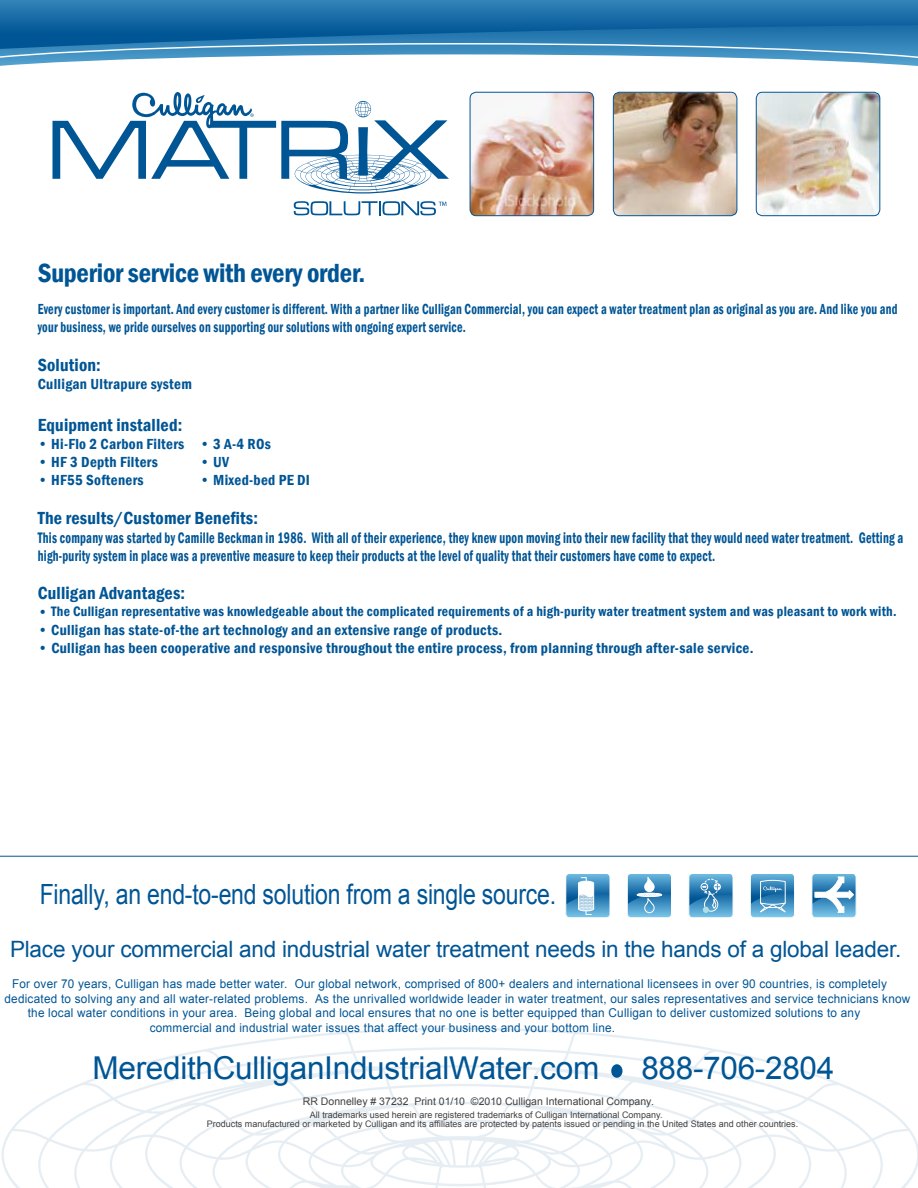
<style>
.page{position:relative;width:918px;height:1188px;background:#fff}
.page>*{position:absolute;margin:0;border:0;box-sizing:border-box;transform-origin:0 0}
.t1{font:31.5px "Arial";letter-spacing:-.01em;color:#005595}
.t2{font:27.9px "Arial";letter-spacing:-.01em;color:#005595;scale:.83 1}
.t3{font:600 condensed 27px "Franklin Gothic";letter-spacing:-.01em;color:#005595}
.t4{font:22.5px "Arial";letter-spacing:-.01em;color:#005595}
.t5{font:600 condensed 18px "Franklin Gothic";letter-spacing:.01em;color:#005595}
.t6{font:600 condensed 15.6px/18.8px "Franklin Gothic";letter-spacing:.02em;color:#005595;scale:.78 1}
.t7{font:600 condensed 15px "Franklin Gothic";letter-spacing:.02em;color:#005595}
.t8{font:600 condensed 15px/18px "Franklin Gothic";letter-spacing:.02em;color:#005595;scale:.8 1}
.t9{font:600 condensed 14.1px "Franklin Gothic";letter-spacing:.02em;color:#005595}
.t10{font:12.15px "Arial";letter-spacing:.02em;color:#005595}
.t11{font:10.5px "Arial";color:#414142}
.t12{font:9px/9px "Arial";color:#414142}
.s1{font-size:15px}
</style>
<div class="page">
<svg style="left:0;top:0;width:918px;height:25px;background:#2072ab"></svg>
<svg style="left:0;top:25px;width:918px;height:41px"></svg>
<img style="left:613px;top:92px;width:124px;height:124px">
<div style="left:613px;top:92px;width:124px;height:124px;border:1px solid #005595;border-radius:6px"></div>
<img style="left:470px;top:92px;width:124px;height:124px">
<div style="left:470px;top:92px;width:124px;height:124px;border:1px solid #005595;border-radius:6px"></div>
<img style="left:756px;top:92px;width:124px;height:124px">
<div style="left:756px;top:92px;width:124px;height:124px;border:1px solid #005595;border-radius:6px"></div>
<svg style="left:52px;top:92px;width:397px;height:102px"></svg>
<svg style="left:294px;top:201px;width:152px;height:14px"></svg>
<hr style="left:0;top:856px;width:918px;height:1px;background:#005595">
<svg style="left:2px;top:1028px;width:916px;height:160px"></svg>
<svg style="left:567px;top:875px;width:43px;height:42px"></svg>
<div style="left:565px;top:873px;width:45px;height:45px;border:1px solid #fff;border-radius:4px"></div>
<svg style="left:629px;top:875px;width:41px;height:41px;background:#5aa0ca"></svg>
<div style="left:627px;top:873px;width:45px;height:45px;border:1px solid #fff;border-radius:4px"></div>
<svg style="left:690px;top:875px;width:42px;height:41px;background:#5199c6"></svg>
<div style="left:688px;top:873px;width:46px;height:45px;border:1px solid #fff;border-radius:4px"></div>
<svg style="left:752px;top:875px;width:41px;height:41px;background:#539ac7"></svg>
<div style="left:750px;top:873px;width:45px;height:45px;border:1px solid #fff;border-radius:4px"></div>
<svg style="left:813px;top:875px;width:42px;height:41px"></svg>
<div style="left:811px;top:873px;width:46px;height:45px;border:1px solid #fff;border-radius:4px"></div>
<div style="left:611px;top:1064px;width:12px;height:14px;background:#005595;border-radius:50%"></div>
<h3 class="t3" style="left:38px;top:255px;width:329px">Superior service with every order.</h3>
<p class="t8" style="left:38px;top:300px;width:1076px">Every customer is important. And every customer is different. With a partner like Culligan Commercial, you can expect a water treatment plan as original as you are. And like you and your business, we pride ourselves on supporting our solutions with ongoing expert service.</p>
<h3 class="t5" style="left:38px;top:353px;width:64px">Solution:</h3>
<p class="t7" style="left:38px;top:374px;width:156px">Culligan Ultrapure system</p>
<h3 class="t5" style="left:38px;top:413px;width:146px">Equipment installed:</h3>
<p class="t7" style="left:38px;top:434px;width:235px">• Hi-Flo 2 Carbon Filters • 3 A-4 ROs</p>
<p class="t7" style="left:38px;top:452px;width:122px">• HF 3 Depth Filters</p>
<p class="t7" style="left:200px;top:452px;width:31px">• UV</p>
<p class="t7" style="left:38px;top:470px;width:107px">• HF55 Softeners</p>
<p class="t7" style="left:200px;top:470px;width:112px">• Mixed-bed PE DI</p>
<h3 class="t5" style="left:38px;top:506px;width:222px">The results/Customer Benefits:</h3>
<p class="t6" style="left:38px;top:528px;width:1111px">This company was started by Camille Beckman in 1986. With all of their experience, they knew upon moving into their new facility that they would need water treatment. Getting a high-purity system in place was a preventive measure to keep their products at the level of quality that their customers have come to expect.</p>
<h3 class="t5" style="left:38px;top:581px;width:149px">Culligan Advantages:</h3>
<p class="t9" style="left:38px;top:602px;width:860px"><span class="s1">•</span> The Culligan representative was knowledgeable about the complicated requirements of a high-purity water treatment system and was pleasant to work with.</p>
<p class="t7" style="left:38px;top:620px;width:466px">• Culligan has state-of-the art technology and an extensive range of products.</p>
<p class="t7" style="left:38px;top:638px;width:717px">• Culligan has been cooperative and responsive throughout the entire process, from planning through after-sale service.</p>
<h2 class="t2" style="left:40px;top:875px;width:624px">Finally, an end-to-end solution from a single source.</h2>
<h3 class="t4" style="left:10px;top:934px;width:893px">Place your commercial and industrial water treatment needs in the hands of a global leader.</h3>
<p class="t10" style="left:12px;top:975px;width:876px">For over 70 years, Culligan has made better water. Our global network, comprised of 800+ dealers and international licensees in over 90 countries, is completely</p>
<p class="t10" style="left:5px;top:990px;width:907px">dedicated to solving any and all water-related problems. As the unrivalled worldwide leader in water treatment, our sales representatives and service technicians know</p>
<p class="t10" style="left:28px;top:1005px;width:834px">the local water conditions in your area. Being global and local ensures that no one is better equipped than Culligan to deliver customized solutions to any</p>
<p class="t10" style="left:150px;top:1019px;width:467px">commercial and industrial water issues that affect your business and your bottom line.</p>
<h1 class="t1" style="left:93px;top:1046px;width:508px">MeredithCulliganIndustrialWater.com</h1>
<h1 class="t1" style="left:641px;top:1046px;width:195px">888-706-2804</h1>
<p class="t11" style="left:303px;top:1094px;width:353px">RR Donnelley # 37232 Print 01/10 ©2010 Culligan International Company.</p>
<p class="t12" style="left:207px;top:1111px;width:593px;text-indent:103px">All trademarks used herein are registered trademarks of Culligan International Company.<br>Products manufactured or marketed by Culligan and its affiliates are protected by patents issued or pending in the United States and other countries.</p>
</div>
